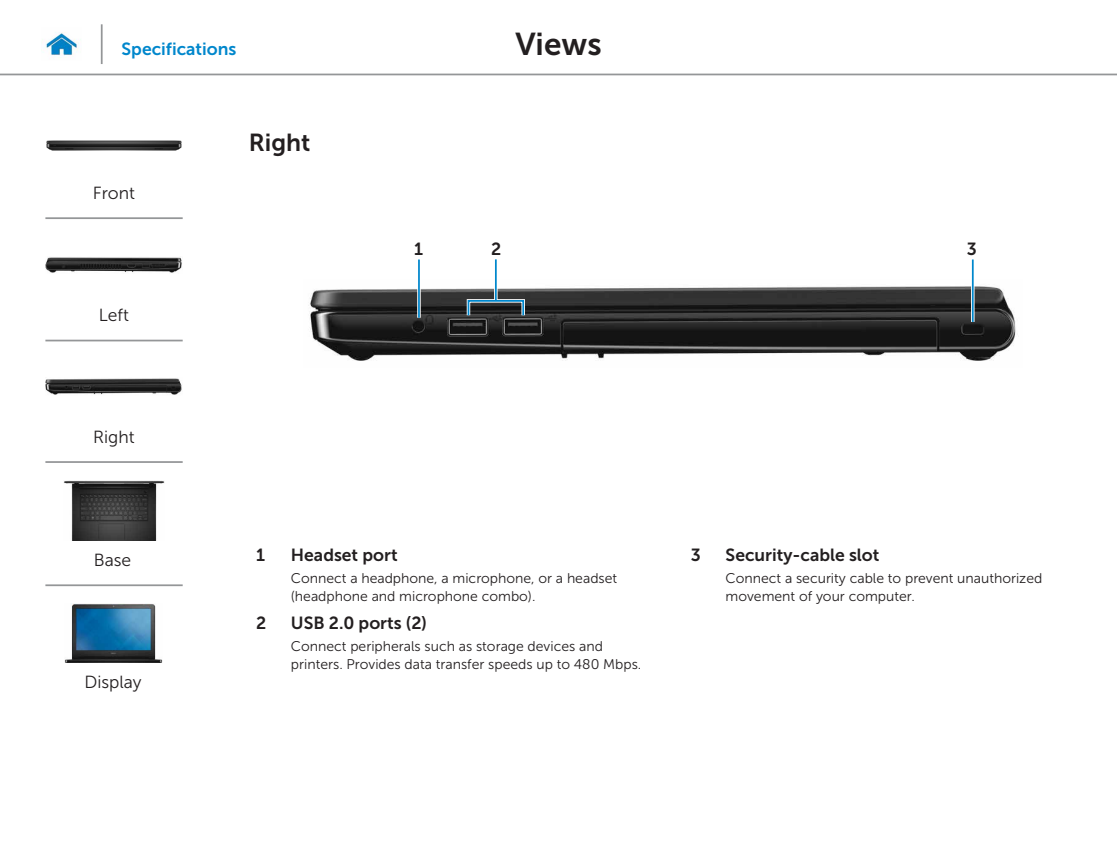
<style>
.page{position:relative;width:1117px;height:844px;background:#fff}
.page>*{position:absolute;margin:0;border:0;box-sizing:border-box;transform-origin:0 0}
.t1{font:31.5px "Museo Sans For Dell 700";color:#231f20}
.Head2{font:24.5px "Museo Sans For Dell 700";color:#231f20}
.Callout_Head{font:17.5px "Museo Sans For Dell 700";color:#231f20}
.t2{font:17.5px "Museo Sans For Dell 300";color:#231f20}
.t3{font:17.5px "Museo Sans For Dell 700";color:#0087cc}
.Callout-L{font:17.5px "Museo Sans For Dell 700";color:#231f20}
.Callout_description{font:14px/17.5px "Museo Sans For Dell 300";color:#231f20}
</style>
<div class="page">
<hr style="left:0;top:74px;width:1116px;height:1px;background:#949698">
<img style="left:46px;top:32px;width:35px;height:26px">
<img style="left:308px;top:286px;width:708px;height:75px">
<hr style="left:417px;top:259px;width:3px;height:58px;background:#fff">
<hr style="left:418px;top:259px;width:2px;height:58px;background:#0087cc">
<svg style="left:970px;top:259px;width:4px;height:63px"></svg>
<hr style="left:971px;top:259px;width:2px;height:63px;background:#0087cc">
<div style="left:466px;top:299px;width:59px;height:18px;border:4px solid #fff"></div>
<div style="left:467px;top:300px;width:57px;height:16px;border:2px solid #0087cc"></div>
<hr style="left:494px;top:259px;width:3px;height:41px;background:#fff">
<hr style="left:495px;top:259px;width:1px;height:41px;background:#0087cc">
<hr style="left:101px;top:24px;width:2px;height:40px;background:#949698">
<img style="left:46px;top:140px;width:136px;height:11px">
<img style="left:45px;top:257px;width:137px;height:16px">
<img style="left:45px;top:378px;width:137px;height:17px">
<img style="left:64px;top:480px;width:100px;height:60px">
<img style="left:65px;top:603px;width:98px;height:59px">
<hr style="left:45px;top:217px;width:138px;height:2px;background:#949698">
<hr style="left:45px;top:339px;width:138px;height:2px;background:#949698">
<hr style="left:45px;top:461px;width:138px;height:2px;background:#949698">
<hr style="left:45px;top:584px;width:138px;height:2px;background:#949698">
<p class="t3" style="left:122px;top:39px;width:116px">Specifications</p>
<h1 class="t1" style="left:515px;top:26px;width:88px">Views</h1>
<p class="t2" style="left:93px;top:183px;width:44px">Front</p>
<p class="t2" style="left:99px;top:305px;width:32px">Left</p>
<p class="t2" style="left:93px;top:428px;width:43px">Right</p>
<p class="t2" style="left:94px;top:550px;width:39px">Base</p>
<p class="t2" style="left:84px;top:672px;width:59px">Display</p>
<p class="Head2" style="left:249px;top:128px;width:63px">Right</p>
<p class="Callout-L" style="left:414px;top:239px;width:10px">1</p>
<p class="Callout-L" style="left:491px;top:239px;width:12px">2</p>
<p class="Callout-L" style="left:966px;top:239px;width:12px">3</p>
<p class="Callout_Head" style="left:256px;top:544px;width:10px">1</p>
<p class="Callout_Head" style="left:291px;top:544px;width:108px">Headset port</p>
<p class="Callout_description" style="left:291px;top:569px;width:328px">Connect a headphone, a microphone, or a headset (headphone and microphone combo).</p>
<p class="Callout_Head" style="left:256px;top:612px;width:12px">2</p>
<p class="Callout_Head" style="left:291px;top:612px;width:137px">USB 2.0 ports (2)</p>
<p class="Callout_description" style="left:291px;top:637px;width:352px">Connect peripherals such as storage devices and printers. Provides data transfer speeds up to 480 Mbps.</p>
<p class="Callout_Head" style="left:690px;top:544px;width:12px">3</p>
<p class="Callout_Head" style="left:725px;top:544px;width:155px">Security-cable slot</p>
<p class="Callout_description" style="left:725px;top:569px;width:318px">Connect a security cable to prevent unauthorized movement of your computer.</p>
</div>
